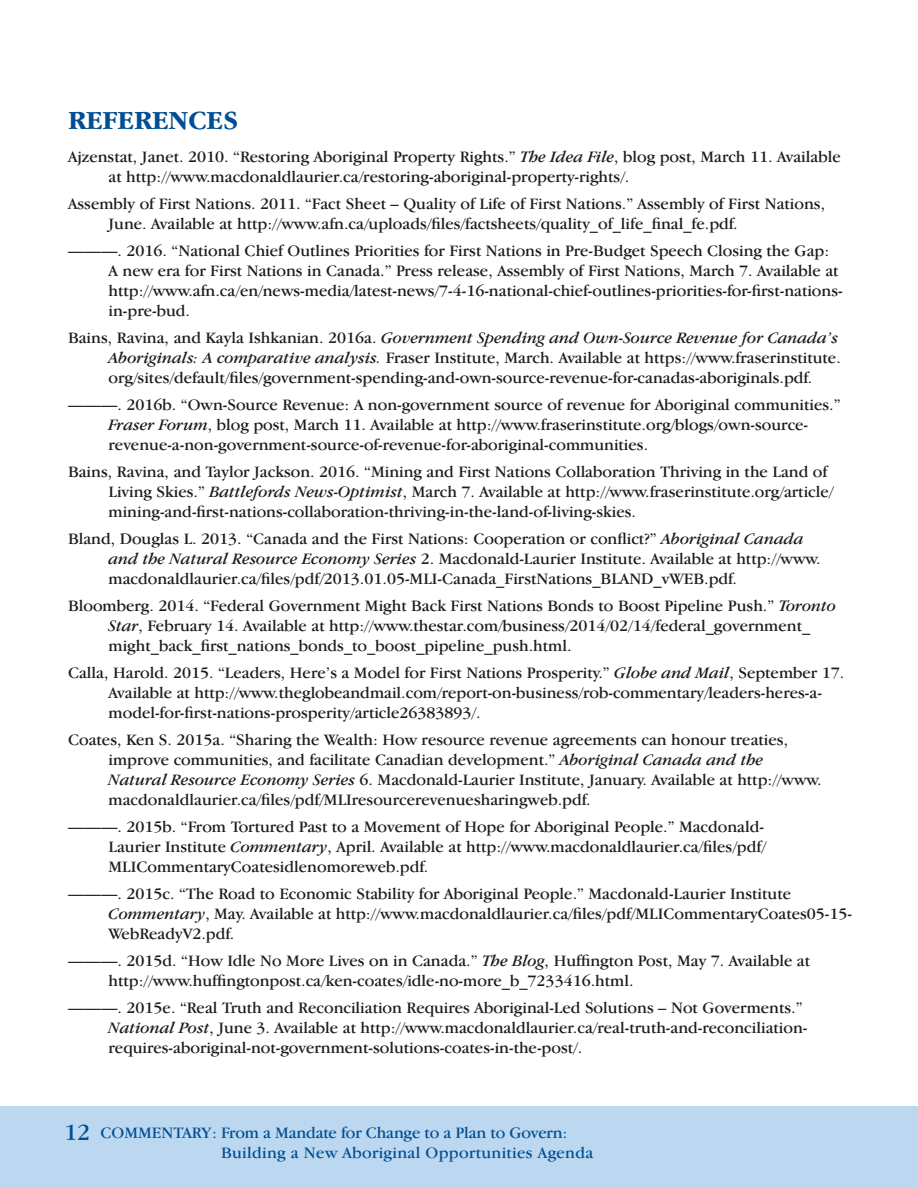
<style>
.page{position:relative;width:918px;height:1188px;background:#fff}
.page>*{position:absolute;margin:0;border:0;box-sizing:border-box;transform-origin:0 0}
.t1{font:700 27px "Garamond IT Cby BT";color:#004e93}
.t2{font:24px "Garamond IT Cby BT";color:#004e93}
.t3{font:16.5px/20.1px "Garamond IT Cby BT";color:#1c1c1a}
.t4{font:16.5px/19.5px "Garamond IT Cby BT";letter-spacing:.01em;color:#004e93}
.s1{font-style:italic}
</style>
<div class="page">
<div style="left:0;top:1106px;width:918px;height:82px;background:#bcd7f0"></div>
<h1 class="t1" style="left:68px;top:105px;width:172px">REFERENCES</h1>
<p class="t3" style="left:109px;top:147px;width:734px;text-indent:-41px">Ajzenstat, Janet. 2010. “Restoring Aboriginal Property Rights.” <span class="s1">The Idea File</span>, blog post, March 11. Available at http://www.macdonaldlaurier.ca/restoring-aboriginal-property-rights/.</p>
<p class="t3" style="left:109px;top:193px;width:718px;text-indent:-41px">Assembly of First Nations. 2011. “Fact Sheet – Quality of Life of First Nations.” Assembly of First Nations,<br>June. Available at http://www.afn.ca/uploads/files/factsheets/quality_of_life_final_fe.pdf.</p>
<p class="t3" style="left:109px;top:240px;width:736px;text-indent:-41px">———. 2016. “National Chief Outlines Priorities for First Nations in Pre-Budget Speech Closing the Gap:<br>A new era for First Nations in Canada.” Press release, Assembly of First Nations, March 7. Available at http://www.afn.ca/en/news-media/latest-news/7-4-16-national-chief-outlines-priorities-for-first-nations&shy;in-pre-bud.</p>
<p class="t3" style="left:109px;top:327px;width:734px;text-indent:-41px">Bains, Ravina, and Kayla Ishkanian. 2016a. <span class="s1">Government Spending and Own-Source Revenue for Canada’s<br>Aboriginals: A comparative analysis.</span> Fraser Institute, March. Available at https://www.fraserinstitute. org/sites/default/files/government-spending-and-own-source-revenue-for-canadas-aboriginals.pdf.</p>
<p class="t3" style="left:109px;top:394px;width:733px;text-indent:-41px">———. 2016b. “Own-Source Revenue: A non-government source of revenue for Aboriginal communities.”<br><span class="s1">Fraser Forum</span>, blog post, March 11. Available at http://www.fraserinstitute.org/blogs/own-source&shy;revenue-a-non-government-source-of-revenue-for-aboriginal-communities.</p>
<p class="t3" style="left:109px;top:461px;width:726px;text-indent:-41px">Bains, Ravina, and Taylor Jackson. 2016. “Mining and First Nations Collaboration Thriving in the Land of<br>Living Skies.” <span class="s1">Battlefords News-Optimist</span>, March 7. Available at http://www.fraserinstitute.org/article/ mining-and-first-nations-collaboration-thriving-in-the-land-of-living-skies.</p>
<p class="t3" style="left:109px;top:528px;width:714px;text-indent:-40px">Bland, Douglas L. 2013. “Canada and the First Nations: Cooperation or conflict?” <span class="s1">Aboriginal Canada and the Natural Resource Economy Series</span> 2. Macdonald-Laurier Institute. Available at http://www. macdonaldlaurier.ca/files/pdf/2013.01.05-MLI-Canada_FirstNations_BLAND_vWEB.pdf.</p>
<p class="t3" style="left:109px;top:595px;width:729px;text-indent:-40px">Bloomberg. 2014. “Federal Government Might Back First Nations Bonds to Boost Pipeline Push.” <span class="s1">Toronto<br>Star</span>, February 14. Available at http://www.thestar.com/business/2014/02/14/federal_government_ might_back_first_nations_bonds_to_boost_pipeline_push.html.</p>
<p class="t3" style="left:109px;top:662px;width:737px;text-indent:-41px">Calla, Harold. 2015. “Leaders, Here’s a Model for First Nations Prosperity.” <span class="s1">Globe and Mail</span>, September 17.<br>Available at http://www.theglobeandmail.com/report-on-business/rob-commentary/leaders-heres-a&shy;model-for-first-nations-prosperity/article26383893/.</p>
<p class="t3" style="left:109px;top:729px;width:715px;text-indent:-41px">Coates, Ken S. 2015a. “Sharing the Wealth: How resource revenue agreements can honour treaties, improve communities, and facilitate Canadian development.” <span class="s1">Aboriginal Canada and the Natural Resource Economy Series</span> 6. Macdonald-Laurier Institute, January. Available at http://www. macdonaldlaurier.ca/files/pdf/MLIresourcerevenuesharingweb.pdf.</p>
<p class="t3" style="left:109px;top:816px;width:659px;text-align:justify;text-indent:-41px">———. 2015b. “From Tortured Past to a Movement of Hope for Aboriginal People.” Macdonald-Laurier Institute <span class="s1">Commentary</span>, April. Available at http://www.macdonaldlaurier.ca/files/pdf/ MLICommentaryCoatesidlenomoreweb.pdf.</p>
<p class="t3" style="left:109px;top:883px;width:745px;text-indent:-41px">———. 2015c. “The Road to Economic Stability for Aboriginal People.” Macdonald-Laurier Institute<br><span class="s1">Commentary</span>, May. Available at http://www.macdonaldlaurier.ca/files/pdf/MLICommentaryCoates05-15-<br>WebReadyV2.pdf.</p>
<p class="t3" style="left:109px;top:950px;width:703px;text-indent:-41px">———. 2015d. “How Idle No More Lives on in Canada.” <span class="s1">The Blog</span>, Huffington Post, May 7. Available at http://www.huffingtonpost.ca/ken-coates/idle-no-more_b_7233416.html.</p>
<p class="t3" style="left:109px;top:997px;width:700px;text-indent:-41px">———. 2015e. “Real Truth and Reconciliation Requires Aboriginal-Led Solutions – Not Goverments.”<br><span class="s1">National Post</span>, June 3. Available at http://www.macdonaldlaurier.ca/real-truth-and-reconciliation&shy;requires-aboriginal-not-government-solutions-coates-in-the-post/.</p>
<h2 class="t2" style="left:64px;top:1118px;width:28px">12</h2>
<p class="t4" style="left:221px;top:1123px;width:374px;text-indent:-121px">COMMENTARY: From a Mandate for Change to a Plan to Govern:<br>Building a New Aboriginal Opportunities Agenda</p>
</div>
